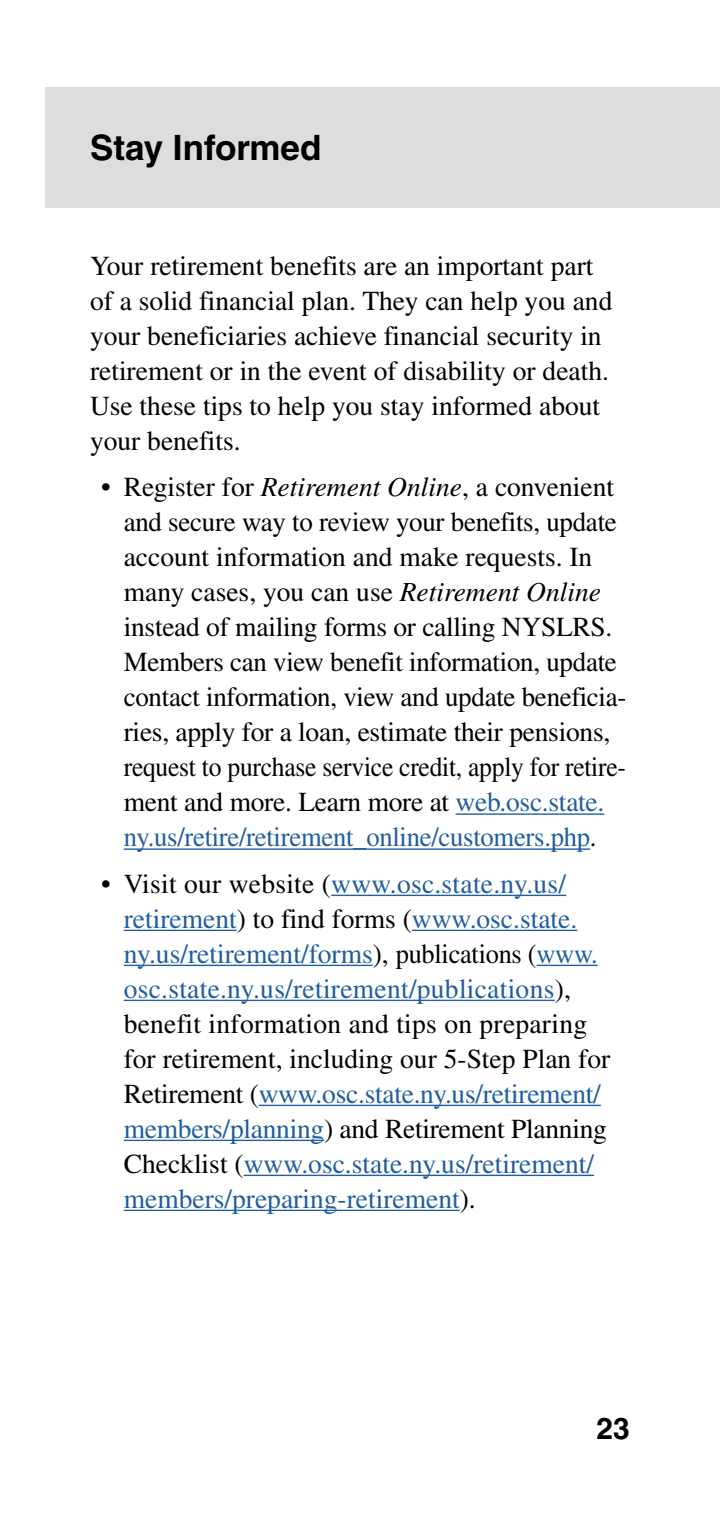
<style>
.page{position:relative;width:720px;height:1530px;background:#fff}
.page>*{position:absolute;margin:0;border:0;box-sizing:border-box;transform-origin:0 0}
.t1{font:700 35px "Helvetica LT Std";color:#000}
.t2{font:700 30px "Helvetica LT Std";color:#000}
.t3{font:27.5px/35px "Times LT Std";letter-spacing:-.01em;color:#000}
.t4{font:27.5px/35px "Times LT Std";color:#215e9e}
.s1{font-style:italic}
.s2{color:#215e9e}
.s3{color:#000}
</style>
<div class="page">
<div style="left:45px;top:88px;width:675px;height:120px;background:#dcddde"></div>
<hr style="left:456px;top:813px;width:148px;height:2px;background:#215e9e">
<hr style="left:124px;top:848px;width:466px;height:2px;background:#215e9e">
<hr style="left:331px;top:895px;width:235px;height:1px;background:#215e9e">
<hr style="left:124px;top:930px;width:113px;height:1px;background:#215e9e">
<hr style="left:412px;top:930px;width:165px;height:1px;background:#215e9e">
<hr style="left:124px;top:965px;width:249px;height:1px;background:#215e9e">
<hr style="left:537px;top:965px;width:61px;height:1px;background:#215e9e">
<hr style="left:124px;top:1000px;width:431px;height:1px;background:#215e9e">
<hr style="left:259px;top:1105px;width:342px;height:1px;background:#215e9e">
<hr style="left:124px;top:1140px;width:200px;height:1px;background:#215e9e">
<hr style="left:244px;top:1175px;width:350px;height:1px;background:#215e9e">
<hr style="left:124px;top:1210px;width:336px;height:1px;background:#215e9e">
<p class="t1" style="left:90px;top:126px;width:233px">Stay Informed</p>
<p class="t3" style="left:90px;top:248px;width:524px">Your retirement benefits are an important part of a solid financial plan. They can help you and your beneficiaries achieve financial security in retirement or in the event of disability or death.<br>Use these tips to help you stay informed about your benefits.</p>
<p class="t3" style="left:124px;top:470px;width:504px;text-indent:-23px">• Register for <span class="s1">Retirement Online</span>, a convenient and secure way to review your benefits, update account information and make requests. In many cases, you can use <span class="s1">Retirement Online </span>instead of mailing forms or calling NYSLRS.<br>Members can view benefit information, update contact information, view and update beneficia&shy;ries, apply for a loan, estimate their pensions, request to purchase service credit, apply for retire&shy;ment and more. Learn more at <span class="s2">web.osc.state. ny.us/retire/retirement_online/customers.php</span>.</p>
<p class="t4" style="left:124px;top:866px;width:488px;text-indent:-22px"><span class="s3">• Visit our website (</span>www.osc.state.ny.us/ retirement<span class="s3">) to find forms (</span>www.osc.state. ny.us/retirement/forms<span class="s3">), publications (</span>www. osc.state.ny.us/retirement/publications<span class="s3">), benefit information and tips on preparing for retirement, including our 5-Step Plan for Retirement (</span>www.osc.state.ny.us/retirement/ members/planning<span class="s3">) and Retirement Planning Checklist (</span>www.osc.state.ny.us/retirement/ members/preparing-retirement<span class="s3">).</span></p>
<p class="t2" style="left:597px;top:1410px;width:35px">23</p>
</div>
